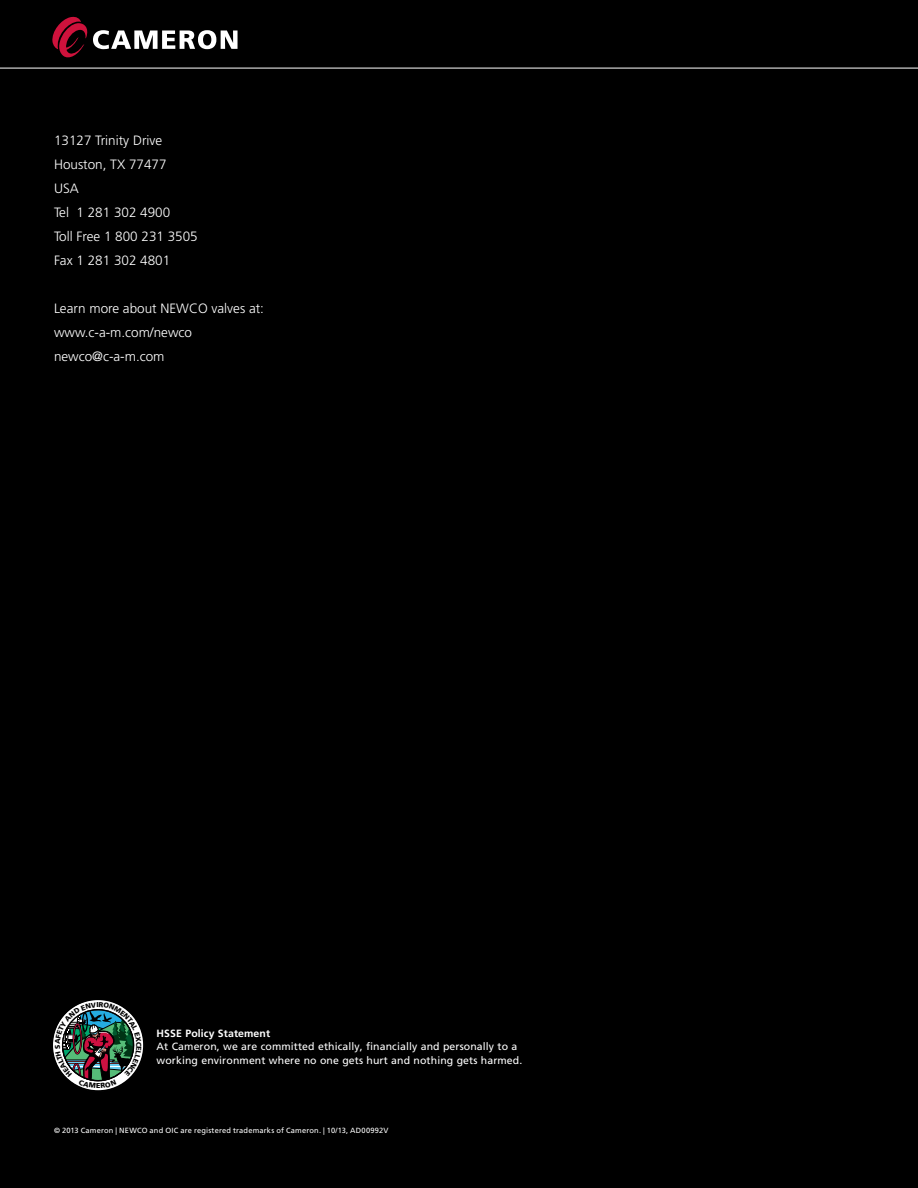
<style>
.page{position:relative;width:918px;height:1188px;background:#000}
.page>*{position:absolute;margin:0;border:0;box-sizing:border-box;transform-origin:0 0}
.t1{font:300 13.5px/24px "Frutiger LT Std";color:#fff}
.t2{font:10.5px/13.5px "Frutiger LT Std";letter-spacing:.01em;color:#fff}
.t3{font:700 10.5px "Frutiger LT Std";letter-spacing:.01em;color:#fff}
.t4{font:7.5px "Frutiger LT Std";letter-spacing:.025em;color:#fff}
.t5{font:900 7.2px "Frutiger LT Std";color:#000}
</style>
<div class="page">
<div style="left:51px;top:998px;width:94px;height:94px;border:2px solid #000;border-radius:50%"></div>
<hr style="left:0;top:68px;width:918px;height:1px;background:#fff">
<svg style="left:52px;top:16px;width:186px;height:42px"></svg>
<svg style="left:55px;top:998px;width:86px;height:90px"></svg>
<p class="t1" style="left:54px;top:129px;width:145px">13127 Trinity Drive<br>Houston, TX 77477<br>USA<br>Tel 1 281 302 4900<br>Toll Free 1 800 231 3505<br>Fax 1 281 302 4801</p>
<p class="t1" style="left:54px;top:297px;width:126px">Learn more about NEWCO</p>
<p class="t1" style="left:212px;top:297px;width:54px">valves at:</p>
<p class="t1" style="left:54px;top:321px;width:140px">www.c-a-m.com/newco newco@c-a-m.com</p>
<p class="t5" style="left:96px;top:1082px;width:6px">E</p>
<p class="t3" style="left:157px;top:1027px;width:115px">HSSE Policy Statement</p>
<p class="t2" style="left:157px;top:1040px;width:367px">At Cameron, we are committed ethically, financially and personally to a working environment where no one gets hurt and nothing gets harmed.</p>
<p class="t4" style="left:54px;top:1126px;width:336px">© 2013 Cameron | NEWCO and OIC are registered trademarks of Cameron. | 10/13, AD00992V</p>
</div>
